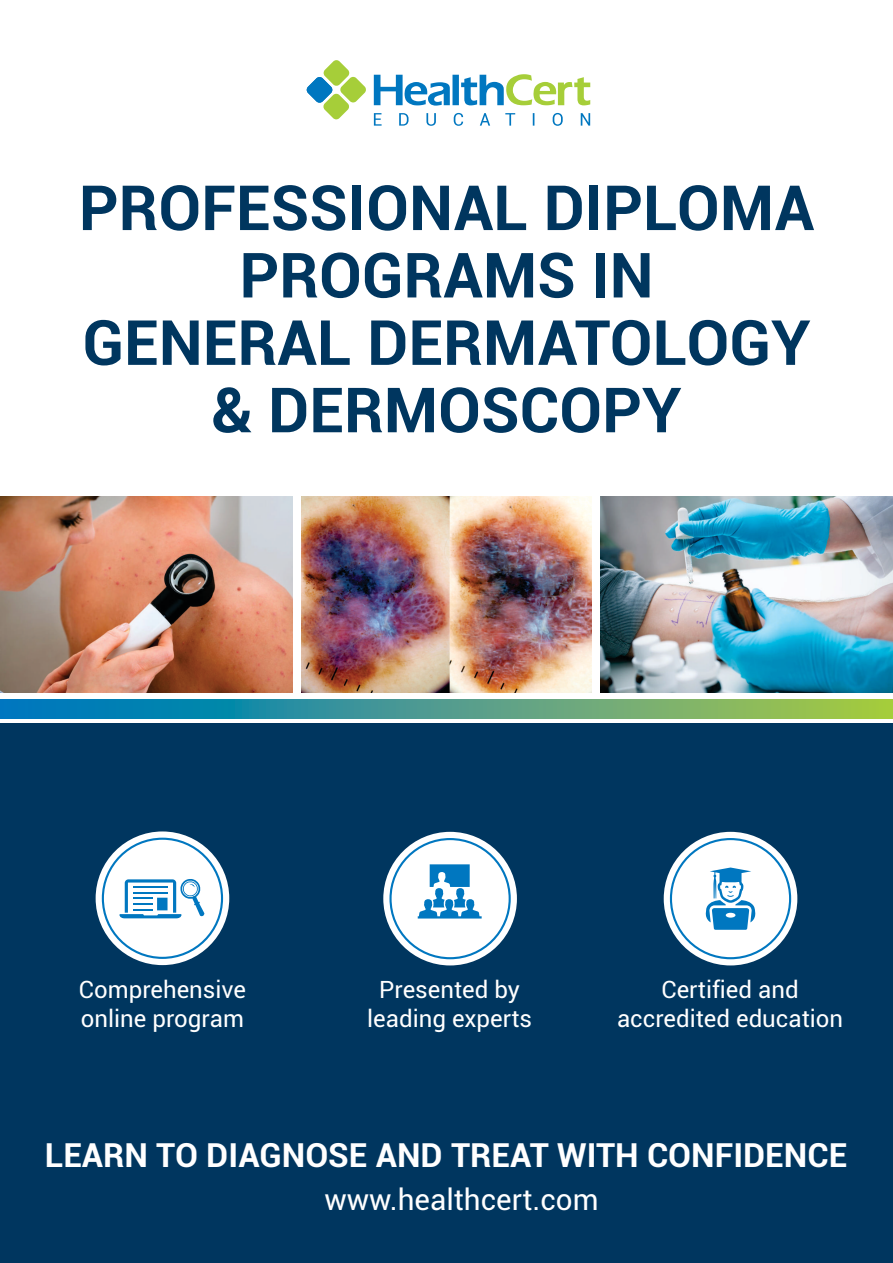
<style>
.page{position:relative;width:893px;height:1263px;background:#fff}
.page>*{position:absolute;margin:0;border:0;box-sizing:border-box;transform-origin:0 0}
.t1{font:700 62.4px/67.3px "Roboto";color:#00365f;text-align:center}
.t2{font:700 33.45px "Roboto";color:#fff}
.t3{font:29.7px "Roboto";color:#fff}
.t4{font:24px/28.8px "Roboto";color:#fff;text-align:center}
</style>
<div class="page">
<div style="left:0;top:723px;width:893px;height:540px;background:#00365f"></div>
<img style="left:301px;top:496px;width:290px;height:196px">
<img style="left:600px;top:496px;width:293px;height:196px">
<img style="left:0;top:496px;width:292px;height:196px">
<div style="left:383px;top:832px;width:134px;height:133px;background:#fff;border-radius:50%"></div>
<svg style="left:418px;top:864px;width:64px;height:54px"></svg>
<div style="left:389px;top:838px;width:122px;height:121px;border:2px solid #0077c0;border-radius:50%"></div>
<div style="left:96px;top:831px;width:133px;height:134px;background:#fff;border-radius:50%"></div>
<svg style="left:119px;top:879px;width:86px;height:39px"></svg>
<div style="left:102px;top:838px;width:121px;height:121px;border:2px solid #0077c0;border-radius:50%"></div>
<div style="left:664px;top:832px;width:133px;height:133px;background:#fff;border-radius:50%"></div>
<div style="left:670px;top:838px;width:121px;height:121px;border:2px solid #0077c0;border-radius:50%"></div>
<svg style="left:706px;top:867px;width:49px;height:63px"></svg>
<svg style="left:0;top:700px;width:893px;height:19px;background:#4b9d89"></svg>
<svg style="left:307px;top:60px;width:59px;height:59px"></svg>
<svg style="left:374px;top:74px;width:216px;height:32px"></svg>
<svg style="left:374px;top:113px;width:216px;height:13px"></svg>
<h1 class="t1" style="left:79px;top:181px;width:737px">PROFESSIONAL DIPLOMA<br>PROGRAMS IN<br>GENERAL DERMATOLOGY &amp; DERMOSCOPY</h1>
<p class="t4" style="left:79px;top:978px;width:169px;text-align:left">Comprehensive online program</p>
<p class="t4" style="left:367px;top:978px;width:166px">Presented by leading experts</p>
<p class="t4" style="left:617px;top:978px;width:228px">Certified and accredited education</p>
<h2 class="t2" style="left:45px;top:1142px;width:804px">LEARN TO DIAGNOSE AND TREAT WITH CONFIDENCE</h2>
<p class="t3" style="left:324px;top:1187px;width:276px">www.healthcert.com</p>
</div>
